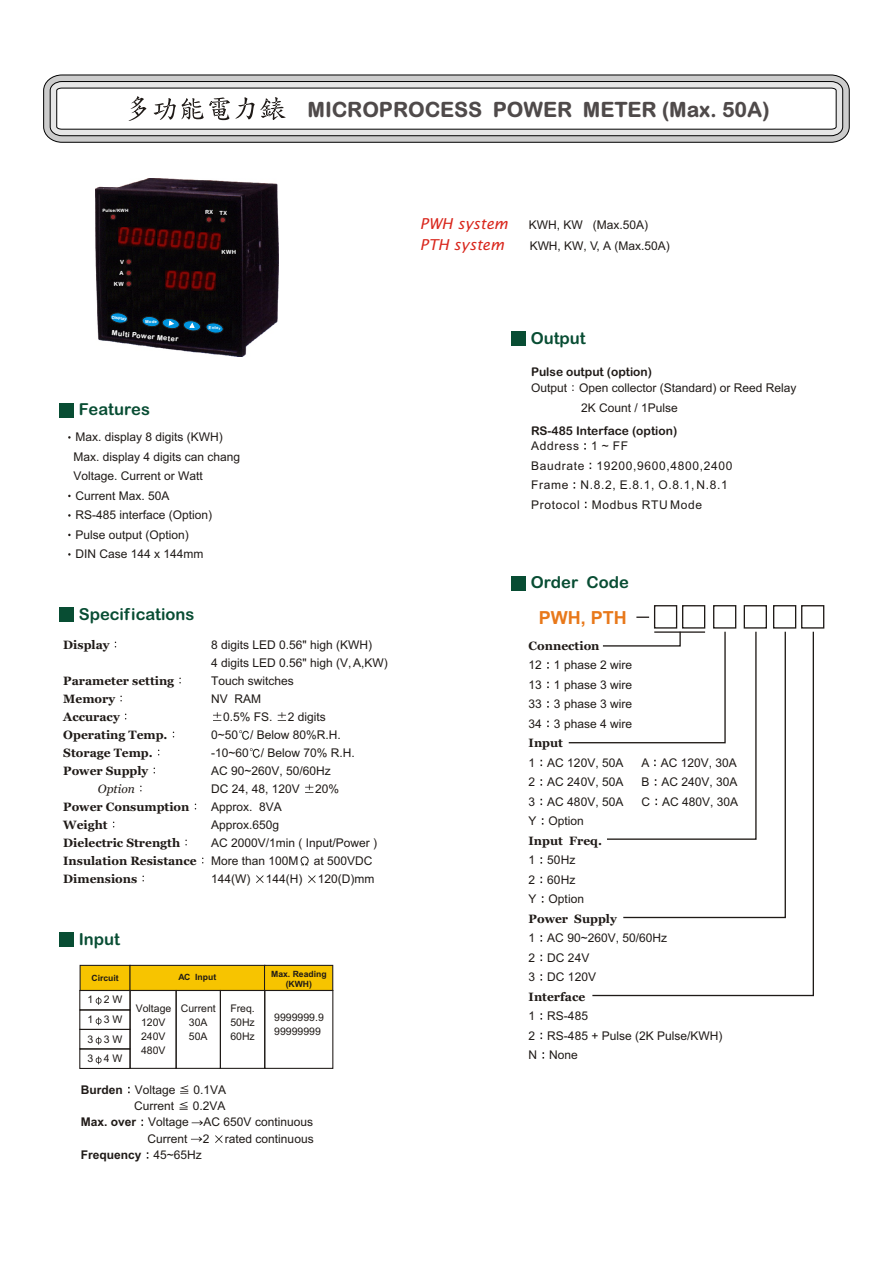
<style>
.page{position:relative;width:894px;height:1263px;background:#fff}
.page>*{position:absolute;margin:0;border:0;box-sizing:border-box;transform-origin:0 0}
.t1{font:700 21px "Arial Rounded MT Bold";color:#4f4a4a}
.t2{font:700 18px "Arial";color:#e8781a}
.t3{font:16.5px "Arial Rounded MT Bold";color:#084d33}
.t4{font:italic 15px/20.5px "Lucida Sans";color:#d9261c}
.t5{font:12px/19.5px "Arial";color:#1f1a17}
.t6{font:700 12px/18px "Georgia";color:#1f1a17}
.t7{font:12px/19.5px "Arial";letter-spacing:.055em;color:#1f1a17}
.t8{font:12px "Arial Rounded MT Bold";color:#1f1a17}
.t9{font:700 12px "Arial";color:#1f1a17}
.t10{font:italic 12px "Georgia";color:#1f1a17}
.t11{font:10.5px/14.1px "Arial";color:#1f1a17}
.t12{font:700 8.55px/9.6px "Arial";color:#1f1a17;text-align:center}
.t13{font:700 7.2px "Arial Rounded MT Bold";color:#fff}
.t14{font:700 5.7px/10.9px "Arial Rounded MT Bold";letter-spacing:.05em;color:#fff;text-align:right}
.t15{font:700 4.5px "Arial Rounded MT Bold";letter-spacing:.05em;color:#fff}
.t16{font:700 4.35px "Arial";color:#fff}
.s1{font-weight:700}
.s2{font-weight:400}
</style>
<div class="page">
<svg style="left:213px;top:712px;width:8px;height:9px"></svg>
<svg style="left:278px;top:712px;width:8px;height:9px"></svg>
<svg style="left:239px;top:730px;width:10px;height:10px"></svg>
<svg style="left:250px;top:748px;width:10px;height:10px"></svg>
<svg style="left:305px;top:784px;width:8px;height:9px"></svg>
<svg style="left:301px;top:856px;width:8px;height:9px"></svg>
<svg style="left:256px;top:875px;width:8px;height:8px"></svg>
<svg style="left:308px;top:875px;width:8px;height:8px"></svg>
<div style="left:59px;top:607px;width:15px;height:15px;background:#084d33"></div>
<div style="left:59px;top:403px;width:15px;height:15px;background:#084d33"></div>
<div style="left:511px;top:331px;width:15px;height:15px;background:#084d33"></div>
<div style="left:511px;top:576px;width:15px;height:15px;background:#084d33"></div>
<svg style="left:636px;top:617px;width:13px;height:1px"></svg>
<div style="left:654px;top:605px;width:23px;height:24px;border:1px solid #1f1a17"></div>
<div style="left:682px;top:605px;width:23px;height:24px;border:1px solid #1f1a17"></div>
<div style="left:713px;top:605px;width:23px;height:24px;border:1px solid #1f1a17"></div>
<div style="left:744px;top:605px;width:23px;height:24px;border:1px solid #1f1a17"></div>
<div style="left:773px;top:605px;width:23px;height:24px;border:1px solid #1f1a17"></div>
<svg style="left:96px;top:997px;width:6px;height:8px"></svg>
<svg style="left:180px;top:1085px;width:8px;height:9px"></svg>
<svg style="left:179px;top:1102px;width:9px;height:8px"></svg>
<svg style="left:192px;top:1120px;width:11px;height:5px"></svg>
<svg style="left:191px;top:1137px;width:11px;height:5px"></svg>
<svg style="left:215px;top:1135px;width:8px;height:8px"></svg>
<svg style="left:96px;top:1037px;width:6px;height:8px"></svg>
<svg style="left:96px;top:1056px;width:6px;height:8px"></svg>
<svg style="left:96px;top:1017px;width:6px;height:8px"></svg>
<div style="left:59px;top:932px;width:15px;height:15px;background:#084d33"></div>
<div style="left:80px;top:965px;width:51px;height:26px;background:#f7c400;border:1px solid #1f1a17"></div>
<div style="left:129px;top:965px;width:136px;height:26px;background:#f7c400;border:1px solid #1f1a17"></div>
<div style="left:264px;top:965px;width:69px;height:26px;background:#f7c400;border:1px solid #1f1a17"></div>
<div style="left:79px;top:990px;width:52px;height:20px;border:1px solid #1f1a17"></div>
<div style="left:79px;top:1029px;width:52px;height:20px;border:1px solid #1f1a17"></div>
<div style="left:129px;top:990px;width:48px;height:79px;border:1px solid #1f1a17"></div>
<div style="left:176px;top:990px;width:45px;height:79px;border:1px solid #1f1a17"></div>
<div style="left:220px;top:990px;width:45px;height:79px;border:1px solid #1f1a17"></div>
<div style="left:79px;top:1048px;width:52px;height:21px;border:1px solid #1f1a17"></div>
<div style="left:264px;top:990px;width:69px;height:79px;border:1px solid #1f1a17"></div>
<div style="left:801px;top:605px;width:23px;height:24px;border:1px solid #1f1a17"></div>
<svg style="left:591px;top:631px;width:223px;height:366px"></svg>
<img style="left:95px;top:178px;width:183px;height:179px">
<svg style="left:206px;top:217px;width:6px;height:5px"></svg>
<svg style="left:220px;top:217px;width:6px;height:6px"></svg>
<svg style="left:110px;top:214px;width:6px;height:6px"></svg>
<svg style="left:126px;top:259px;width:6px;height:28px"></svg>
<img style="left:119px;top:227px;width:36px;height:20px">
<img style="left:157px;top:230px;width:37px;height:19px">
<img style="left:196px;top:232px;width:25px;height:19px">
<img style="left:165px;top:270px;width:25px;height:19px">
<img style="left:191px;top:272px;width:25px;height:18px">
<svg style="left:110px;top:312px;width:18px;height:12px"></svg>
<svg style="left:142px;top:316px;width:82px;height:18px"></svg>
<svg style="left:43px;top:74px;width:807px;height:69px;background:#b0b0b0"></svg>
<svg style="left:49px;top:81px;width:795px;height:56px"></svg>
<p class="t15" style="left:102px;top:209px;width:28px">Pulse/KWH</p>
<p class="t14" style="left:205px;top:207px;width:23px">RX TX</p>
<p class="t14" style="left:114px;top:257px;width:12px">V<br>A<br>KW</p>
<p class="t16" style="left:112px;top:316px;width:16px;rotate:3deg">Display</p>
<p class="t13" style="left:112px;top:330px;width:69px;rotate:5deg">Multi Power Meter</p>
<p class="t16" style="left:145px;top:320px;width:13px;rotate:3deg">Mode</p>
<h3 class="t3" style="left:79px;top:403px;width:73px">Features</h3>
<p class="t14" style="left:222px;top:247px;width:16px">KWH</p>
<p class="t16" style="left:209px;top:326px;width:13px;rotate:3deg">Enter</p>
<p class="t5" style="left:73px;top:428px;width:168px">Max. display 8 digits (KWH)<br>Max. display 4 digits can chang<br>Voltage. Current or Watt<br>Current Max. 50A<br>RS-485 interface (Option)<br>Pulse output (Option)<br>DIN Case 144 x 144mm</p>
<h3 class="t3" style="left:79px;top:608px;width:117px">Specifications</h3>
<h1 class="t1" style="left:308px;top:101px;width:463px">MICROPROCESS POWER METER (Max. 50A)</h1>
<p class="t4" style="left:420px;top:215px;width:90px">PWH system<br>PTH system</p>
<p class="t5" style="left:529px;top:216px;width:143px;line-height:20.5px">KWH, KW (Max.50A)<br>KWH, KW, V, A (Max.50A)</p>
<h3 class="t3" style="left:531px;top:332px;width:56px">Output</h3>
<p class="t8" style="left:531px;top:367px;width:123px">Pulse output (option)</p>
<p class="t5" style="left:581px;top:380px;width:217px;text-indent:-50px">Output Open collector (Standard) or Reed Relay<br>2K Count / 1Pulse</p>
<p class="t8" style="left:531px;top:426px;width:148px">RS-485 Interface (option)</p>
<p class="t7" style="left:531px;top:437px;width:203px">Address 1 ~ FF<br>Baudrate 19200,9600,4800,2400<br>Frame N.8.2, E.8.1, O.8.1, N.8.1<br>Protocol Modbus RTU Mode</p>
<h3 class="t3" style="left:531px;top:576px;width:100px">Order Code</h3>
<h2 class="t2" style="left:539px;top:611px;width:90px">PWH, PTH</h2>
<p class="t6" style="left:63px;top:637px;width:48px">Display</p>
<p class="t6" style="left:63px;top:673px;width:112px">Parameter setting<br>Memory<br>Accuracy<br>Operating Temp.<br>Storage Temp.<br>Power Supply</p>
<p class="t10" style="left:98px;top:784px;width:38px">Option</p>
<p class="t6" style="left:63px;top:799px;width:135px">Power Consumption<br>Weight<br>Dielectric Strength<br>Insulation Resistance<br>Dimensions</p>
<p class="t5" style="left:211px;top:636px;width:162px">8 digits LED 0.56" high (KWH)</p>
<p class="t5" style="left:211px;top:654px;width:178px">4 digits LED 0.56" high (V, A,KW)</p>
<p class="t5" style="left:211px;top:672px;width:84px">Touch switches</p>
<p class="t5" style="left:211px;top:690px;width:51px">NV RAM</p>
<p class="t5" style="left:223px;top:708px;width:51px">0.5% FS.</p>
<p class="t5" style="left:211px;top:709px;width:145px;line-height:18px;text-indent:77px">2 digits<br>0~50 / Below 80%R.H. -10~60 / Below 70% R.H.<br>AC 90~260V, 50/60Hz<br>DC 24, 48, 120V</p>
<p class="t5" style="left:315px;top:780px;width:26px">20%</p>
<p class="t5" style="left:211px;top:799px;width:167px;line-height:18px">Approx. 8VA<br>Approx.650g<br>AC 2000V/1min ( Input/Power )<br>More than 100M</p>
<p class="t5" style="left:314px;top:852px;width:60px">at 500VDC</p>
<p class="t5" style="left:211px;top:870px;width:41px">144(W)</p>
<p class="t5" style="left:266px;top:870px;width:38px">144(H)</p>
<p class="t5" style="left:318px;top:870px;width:58px">120(D)mm</p>
<h3 class="t3" style="left:79px;top:933px;width:43px">Input</h3>
<p class="t12" style="left:92px;top:974px;width:29px">Circuit</p>
<p class="t12" style="left:178px;top:973px;width:39px">AC Input</p>
<p class="t12" style="left:271px;top:970px;width:57px">Max. Reading (KWH)</p>
<p class="t11" style="left:88px;top:993px;width:37px">1 2 W</p>
<p class="t11" style="left:88px;top:1014px;width:37px">1 3 W</p>
<p class="t11" style="left:88px;top:1030px;width:37px;line-height:19.5px">3 3 W<br>3 4 W</p>
<p class="t11" style="left:136px;top:1002px;width:37px;text-align:center">Voltage<br>120V<br>240V<br>480V</p>
<p class="t11" style="left:181px;top:1002px;width:37px;text-align:center">Current<br>30A<br>50A</p>
<p class="t11" style="left:274px;top:1012px;width:51px">9999999.9<br>99999999</p>
<p class="t11" style="left:230px;top:1002px;width:26px;text-align:justify">Freq.<br>50Hz 60Hz</p>
<p class="t5" style="left:81px;top:1081px;width:96px"><span class="s1">Burden</span> Voltage</p>
<p class="t5" style="left:194px;top:1081px;width:34px">0.1VA</p>
<p class="t5" style="left:134px;top:1097px;width:42px">Current</p>
<p class="t5" style="left:193px;top:1097px;width:34px">0.2VA</p>
<p class="t5" style="left:81px;top:1114px;width:234px"><span class="s1">Max. over</span> Voltage AC 650V continuous</p>
<p class="t5" style="left:148px;top:1130px;width:42px">Current</p>
<p class="t5" style="left:203px;top:1130px;width:8px">2</p>
<p class="t5" style="left:225px;top:1130px;width:90px">rated continuous</p>
<p class="t9" style="left:81px;top:1150px;width:123px">Frequency <span class="s2">45~65Hz</span></p>
<p class="t6" style="left:529px;top:637px;width:72px">Connection</p>
<p class="t5" style="left:529px;top:656px;width:105px;text-align:justify">12 1 phase 2 wire 13 1 phase 3 wire 33 3 phase 3 wire 34 3 phase 4 wire</p>
<p class="t6" style="left:529px;top:735px;width:36px">Input</p>
<p class="t5" style="left:529px;top:754px;width:96px">1 AC 120V, 50A</p>
<p class="t5" style="left:642px;top:754px;width:97px">A AC 120V, 30A</p>
<p class="t5" style="left:529px;top:773px;width:96px">2 AC 240V, 50A</p>
<p class="t5" style="left:642px;top:773px;width:98px">B AC 240V, 30A</p>
<p class="t5" style="left:529px;top:793px;width:96px">3 AC 480V, 50A</p>
<p class="t5" style="left:642px;top:793px;width:98px">C AC 480V, 30A</p>
<p class="t5" style="left:529px;top:812px;width:57px">Y Option</p>
<p class="t6" style="left:529px;top:832px;width:75px">Input Freq.</p>
<p class="t5" style="left:529px;top:851px;width:57px">1 50Hz<br>2 60Hz<br>Y Option</p>
<p class="t6" style="left:529px;top:910px;width:90px">Power Supply</p>
<p class="t5" style="left:529px;top:929px;width:140px">1 AC 90~260V, 50/60Hz<br>2 DC 24V<br>3 DC 120V</p>
<p class="t6" style="left:529px;top:988px;width:58px">Interface</p>
<p class="t5" style="left:529px;top:1007px;width:195px">1 RS-485<br>2 RS-485 + Pulse (2K Pulse/KWH)<br>N None</p>
</div>
